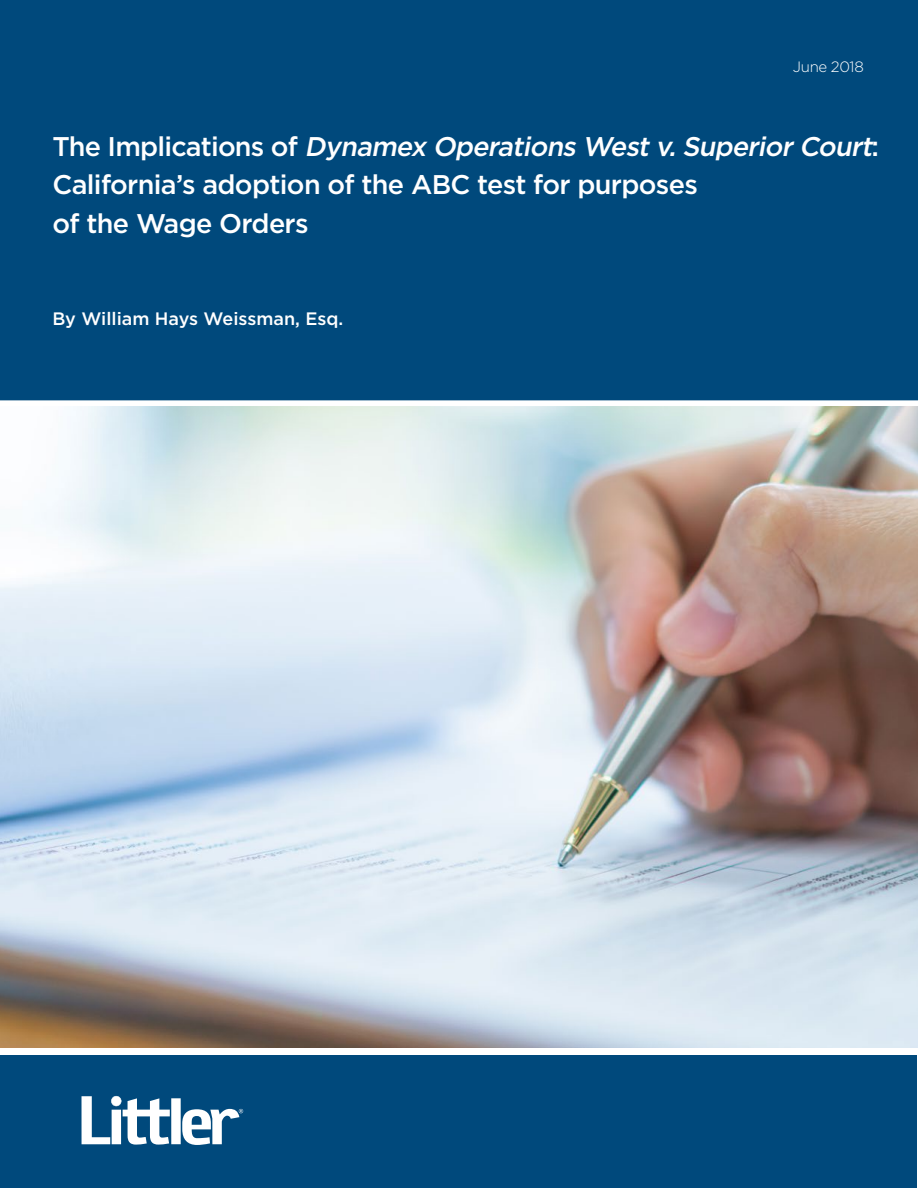
<style>
.page{position:relative;width:918px;height:1188px;background:#fff}
.page>*{position:absolute;margin:0;border:0;box-sizing:border-box;transform-origin:0 0}
.t1{font:500 27px/39px "Gotham";letter-spacing:-.025em;color:#fff}
.t2{font:500 18px "Gotham";color:#fff}
.t3{font:300 15px "Gotham";letter-spacing:-.02em;color:#fff}
.s1{font-style:italic}
</style>
<div class="page">
<div style="left:0;top:0;width:918px;height:403px;background:#00497c"></div>
<div style="left:0;top:400px;width:918px;height:6px;background:#fff"></div>
<img style="left:0;top:406px;width:918px;height:642px">
<div style="left:1px;top:1055px;width:916px;height:132px;background:#00497c"></div>
<div style="left:171px;top:1098px;width:10px;height:46px;background:#fff"></div>
<svg style="left:82px;top:1096px;width:88px;height:49px"></svg>
<svg style="left:182px;top:1109px;width:61px;height:36px"></svg>
<p class="t3" style="left:793px;top:57px;width:73px">June 2018</p>
<p class="t1" style="left:52px;top:126px;width:828px">T h e I m p l i c a t i o n s o f <span class="s1">Dynamex OperationsWestv.SuperiorCourt</span>:<br>California’s adoption of the ABC test for purposes<br>of the Wage Orders</p>
<p class="t2" style="left:52px;top:307px;width:292px">By William Hays Weissman, Esq.</p>
</div>
